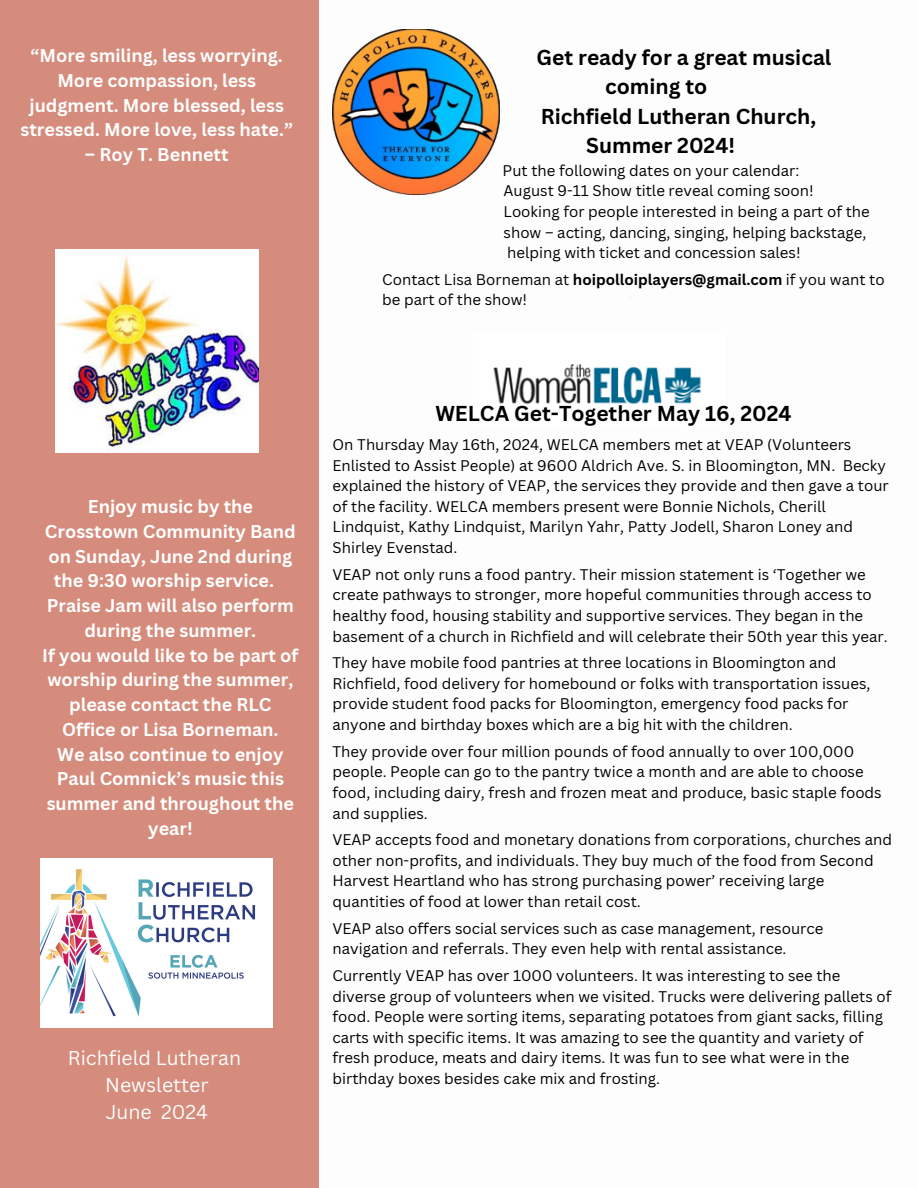
<style>
.page{position:relative;width:918px;height:1188px;background:#fff}
.page>*{position:absolute;margin:0;border:0;box-sizing:border-box;transform-origin:0 0}
.t1{font:700 21px "Canva Sans";color:#000}
.t2{font:19.5px/27px "Canva Sans";color:#fdfdfd;text-align:center}
.t3{font:700 18px "Canva Sans";color:#fff}
.t4{font:700 18px/24.8px "Canva Sans";color:#fdfefe;text-align:center}
.t5{font:15px/20.7px "Canva Sans";color:#000}
.t6{font:700 4.65px "Canva Sans";color:#d58c7c}
.s1{font-weight:700}
</style>
<div class="page">
<div style="left:0;top:0;width:319px;height:1188px;background:#d58c7c"></div>
<img style="left:41px;top:858px;width:232px;height:170px">
<img style="left:493px;top:364px;width:209px;height:41px">
<img style="left:56px;top:250px;width:202px;height:202px">
<img style="left:333px;top:29px;width:166px;height:165px">
<p class="t4" style="left:20px;top:43px;width:274px">“More smiling, less worrying.<br>More compassion, less judgment. More blessed, less stressed. More love, less hate.”</p>
<p class="t4" style="left:85px;top:142px;width:145px">– Roy T. Bennett</p>
<p class="t1" style="left:537px;top:43px;width:296px">Get ready for a great musical</p>
<h2 class="t1" style="left:605px;top:72px;width:104px">coming to</h2>
<p class="t1" style="left:541px;top:101px;width:277px">Richfield Lutheran Church,</p>
<p class="t1" style="left:586px;top:130px;width:150px">Summer 2024!</p>
<p class="t5" style="left:503px;top:160px;width:298px">Put the following dates on your calendar:</p>
<p class="t5" style="left:504px;top:180px;width:312px">August 9-11 Show title reveal coming soon!</p>
<p class="t5" style="left:504px;top:201px;width:368px">Looking for people interested in being a part of the</p>
<p class="t5" style="left:504px;top:221px;width:364px">show – acting, dancing, singing, helping backstage,</p>
<p class="t5" style="left:507px;top:242px;width:295px">helping with ticket and concession sales!</p>
<p class="t5" style="left:382px;top:269px;width:504px">Contact Lisa Borneman at <span class="s1">hoipolloiplayers@gmail.com</span> if you want to be part of the show!</p>
<h3 class="t6" style="left:630px;top:293px;width:3px">.</h3>
<p class="t3" style="left:88px;top:494px;width:167px">Enjoy music by the</p>
<p class="t3" style="left:45px;top:519px;width:252px">Crosstown Community Band</p>
<p class="t3" style="left:48px;top:543px;width:245px">on Sunday, June 2nd during</p>
<p class="t3" style="left:54px;top:568px;width:222px">the 9:30 worship service.</p>
<p class="t3" style="left:47px;top:593px;width:249px">Praise Jam will also perform</p>
<p class="t3" style="left:85px;top:618px;width:173px">during the summer.</p>
<p class="t3" style="left:42px;top:642px;width:258px">If you would like to be part of</p>
<p class="t3" style="left:47px;top:667px;width:248px">worship during the summer,</p>
<p class="t3" style="left:69px;top:692px;width:204px">please contact the RLC</p>
<p class="t3" style="left:62px;top:717px;width:218px">Office or Lisa Borneman.</p>
<p class="t3" style="left:57px;top:741px;width:228px">We also continue to enjoy</p>
<p class="t3" style="left:57px;top:766px;width:229px">Paul Comnick’s music this</p>
<p class="t3" style="left:47px;top:791px;width:249px">summer and throughout the</p>
<p class="t3" style="left:148px;top:816px;width:46px">year!</p>
<p class="t2" style="left:68px;top:1044px;width:175px">Richfield Lutheran<br>Newsletter<br>June 2024</p>
<p class="t1" style="left:435px;top:399px;width:358px">WELCA Get-Together May 16, 2024</p>
<p class="t5" style="left:333px;top:434px;width:558px">On Thursday May 16th, 2024, WELCA members met at VEAP (Volunteers Enlisted to Assist People) at 9600 Aldrich Ave. S. in Bloomington, MN. Becky explained the history of VEAP, the services they provide and then gave a tour of the facility. WELCA members present were Bonnie Nichols, Cherill Lindquist, Kathy Lindquist, Marilyn Yahr, Patty Jodell, Sharon Loney and Shirley Evenstad.</p>
<p class="t5" style="left:333px;top:564px;width:557px">VEAP not only runs a food pantry. Their mission statement is ‘Together we create pathways to stronger, more hopeful communities through access to healthy food, housing stability and supportive services. They began in the basement of a church in Richfield and will celebrate their 50th year this year.</p>
<h1 class="t5" style="left:333px;top:652px;width:539px">They have mobile food pantries at three locations in Bloomington and Richfield, food delivery for homebound or folks with transportation issues, provide student food packs for Bloomington, emergency food packs for anyone and birthday boxes which are a big hit with the children.</h1>
<p class="t5" style="left:333px;top:741px;width:551px">They provide over four million pounds of food annually to over 100,000 people. People can go to the pantry twice a month and are able to choose food, including dairy, fresh and frozen meat and produce, basic staple foods and supplies.</p>
<p class="t5" style="left:333px;top:829px;width:561px">VEAP accepts food and monetary donations from corporations, churches and other non-profits, and individuals. They buy much of the food from Second Harvest Heartland who has strong purchasing power’ receiving large quantities of food at lower than retail cost.</p>
<p class="t5" style="left:333px;top:918px;width:492px">VEAP also offers social services such as case management, resource navigation and referrals. They even help with rental assistance.</p>
<p class="t5" style="left:333px;top:965px;width:561px">Currently VEAP has over 1000 volunteers. It was interesting to see the diverse group of volunteers when we visited. Trucks were delivering pallets of food. People were sorting items, separating potatoes from giant sacks, filling carts with specific items. It was amazing to see the quantity and variety of fresh produce, meats and dairy items. It was fun to see what were in the birthday boxes besides cake mix and frosting.</p>
</div>
